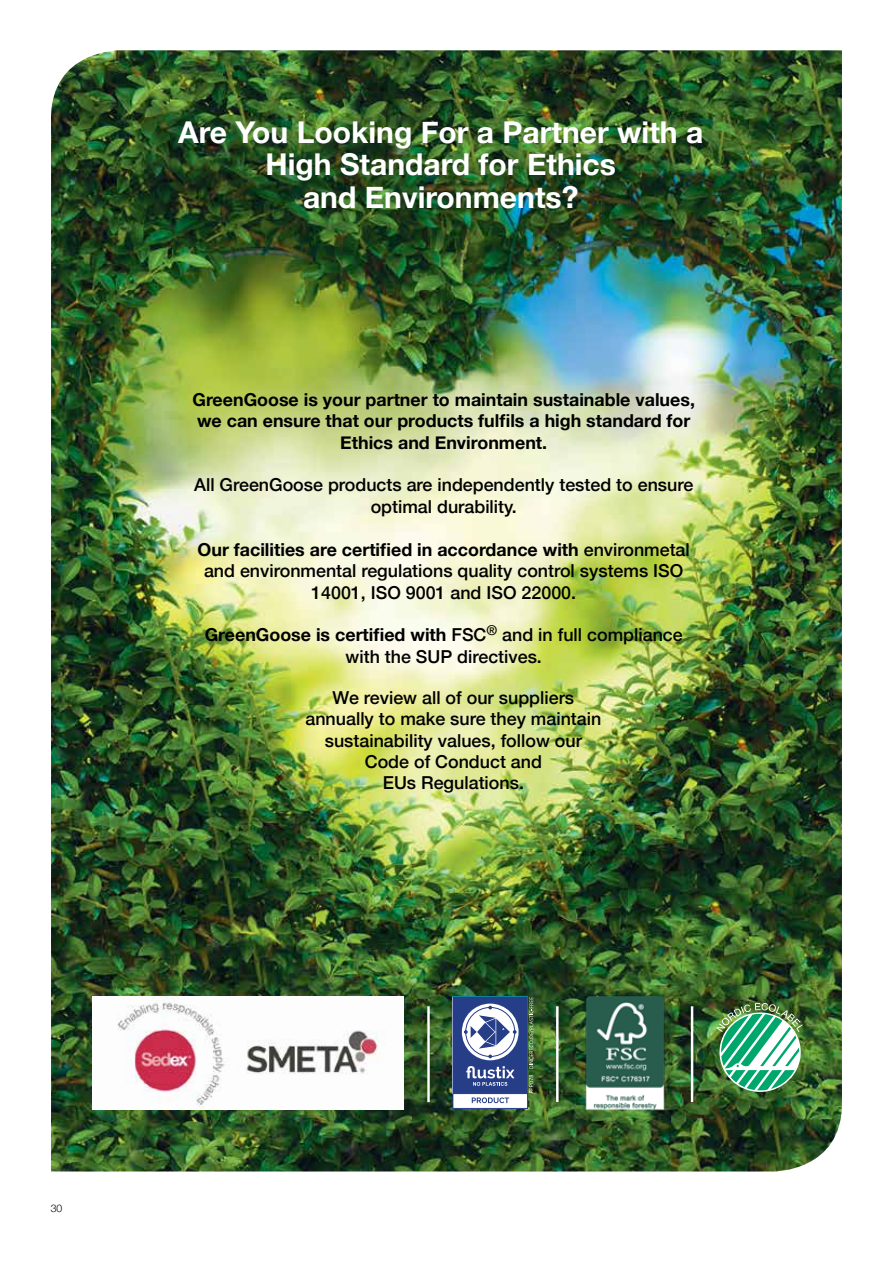
<style>
.page{position:relative;width:893px;height:1263px;background:#fff}
.page>*{position:absolute;margin:0;border:0;box-sizing:border-box;transform-origin:0 0}
.t1{font:700 30px/32.4px "Helvetica Neue";color:#fff;text-align:center}
.t2{font:500 17.85px/21.5px "Helvetica Neue";color:#000;text-align:center}
.t3{font:700 17.85px/21.5px "Helvetica Neue";color:#000;text-align:center}
.t4{font:300 10.5px "Helvetica Neue";color:#000}
.s1{font-weight:700}
</style>
<div class="page">
<img style="left:51px;top:50px;width:791px;height:1121px">
<img style="left:716px;top:1003px;width:87px;height:87px">
<div style="left:556px;top:1006px;width:3px;height:96px;border:1px solid #fff"></div>
<div style="left:427px;top:1006px;width:3px;height:96px;border:1px solid #fff"></div>
<img style="left:580px;top:990px;width:89px;height:126px">
<div style="left:453px;top:1093px;width:75px;height:15px;background:#fff"></div>
<div style="left:453px;top:1093px;width:75px;height:16px;border:1px solid #263d87"></div>
<svg style="left:453px;top:996px;width:80px;height:110px"></svg>
<img style="left:92px;top:996px;width:312px;height:113px">
<h1 class="t1" style="left:178px;top:117px;width:527px">Are You Looking For a Partner with a<br>High Standard for Ethics<br>and Environments?</h1>
<p class="t3" style="left:192px;top:389px;width:504px">GreenGoose is your partner to maintain sustainable values, we can ensure that our products fulfils a high standard for<br>Ethics and Environment.</p>
<p class="t2" style="left:194px;top:473px;width:501px">All GreenGoose products are independently tested to ensure optimal durability.</p>
<p class="t2" style="left:198px;top:537px;width:494px"><span class="s1">Our facilities are certified in accordance with</span> environmetal and environmental regulations quality control systems ISO<br>14001, ISO 9001 and ISO 22000.</p>
<p class="t2" style="left:205px;top:623px;width:480px"><span class="s1">GreenGoose is certified with</span> FSC<sup>®</sup> and in full compliance with the SUP directives.</p>
<p class="t2" style="left:305px;top:685px;width:297px">We review all of our suppliers annually to make sure they maintain sustainability values, follow our<br>Code of Conduct and<br>EUs Regulations.</p>
<p class="t4" style="left:51px;top:1200px;width:13px">30</p>
</div>
